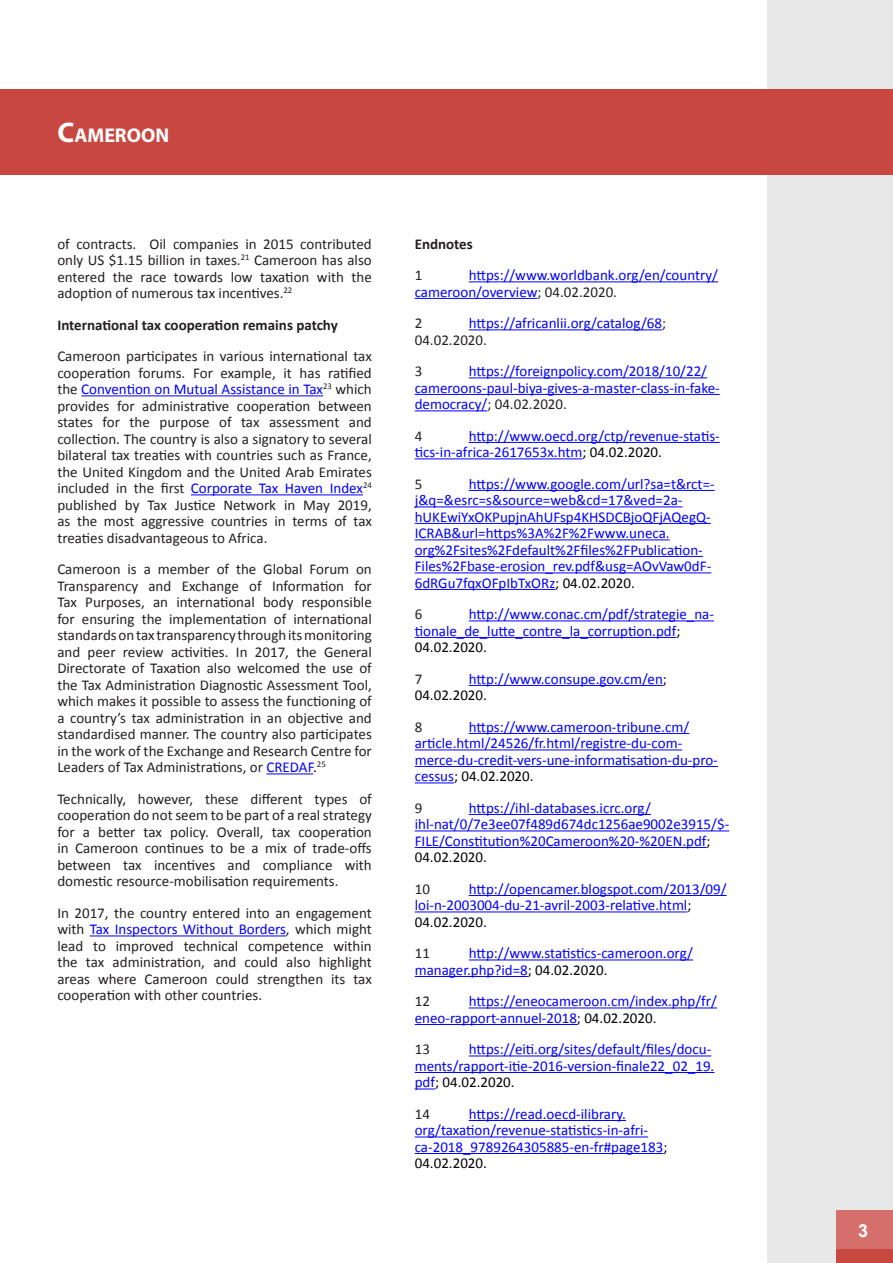
<style>
.page{position:relative;width:893px;height:1263px;background:#fff}
.page>*{position:absolute;margin:0;border:0;box-sizing:border-box;transform-origin:0 0}
.t1{font:700 19.95px "Myriad Pro";color:#fff}
.t2{font:700 18px "Arial";color:#fff}
.Endnote_text{font:15px/16.5px "Calibri";color:#231f20;text-align:justify}
.Endnote_text-2{font:15px/16.5px "Calibri";color:#00f}
.Heading{font:700 15px "Calibri";color:#231f20}
.s1{font-size:28.5px}
.s2{color:#00f}
.s3{color:#000}
.s4{color:#231f20}
</style>
<div class="page">
<div style="left:767px;top:0;width:126px;height:1263px;background:#e8e8e8"></div>
<div style="left:837px;top:1210px;width:56px;height:47px;background:#d56f6b"></div>
<div style="left:837px;top:1249px;width:56px;height:14px;background:#c94741"></div>
<div style="left:0;top:89px;width:893px;height:85px;background:#c94741"></div>
<hr style="left:81px;top:395px;width:242px;height:1px;background:#00f">
<hr style="left:191px;top:494px;width:172px;height:1px;background:#00f">
<hr style="left:266px;top:773px;width:47px;height:1px;background:#00f">
<hr style="left:90px;top:935px;width:196px;height:1px;background:#00f">
<hr style="left:469px;top:281px;width:249px;height:1px;background:#00f">
<hr style="left:415px;top:298px;width:122px;height:1px;background:#00f">
<hr style="left:469px;top:329px;width:193px;height:1px;background:#00f">
<hr style="left:469px;top:377px;width:238px;height:1px;background:#00f">
<hr style="left:415px;top:394px;width:305px;height:1px;background:#00f">
<hr style="left:415px;top:410px;width:72px;height:1px;background:#00f">
<hr style="left:469px;top:442px;width:251px;height:1px;background:#00f">
<hr style="left:415px;top:458px;width:167px;height:1px;background:#00f">
<hr style="left:469px;top:490px;width:246px;height:1px;background:#00f">
<hr style="left:415px;top:506px;width:267px;height:1px;background:#00f">
<hr style="left:415px;top:523px;width:296px;height:1px;background:#00f">
<hr style="left:415px;top:539px;width:255px;height:1px;background:#00f">
<hr style="left:415px;top:556px;width:288px;height:1px;background:#00f">
<hr style="left:415px;top:572px;width:296px;height:1px;background:#00f">
<hr style="left:415px;top:589px;width:140px;height:1px;background:#00f">
<hr style="left:469px;top:620px;width:245px;height:1px;background:#00f">
<hr style="left:415px;top:637px;width:261px;height:1px;background:#00f">
<hr style="left:469px;top:685px;width:194px;height:1px;background:#00f">
<hr style="left:469px;top:733px;width:220px;height:1px;background:#00f">
<hr style="left:415px;top:749px;width:267px;height:1px;background:#00f">
<hr style="left:415px;top:766px;width:303px;height:1px;background:#00f">
<hr style="left:415px;top:782px;width:39px;height:1px;background:#00f">
<hr style="left:469px;top:814px;width:182px;height:1px;background:#00f">
<hr style="left:415px;top:830px;width:314px;height:1px;background:#00f">
<hr style="left:415px;top:847px;width:292px;height:1px;background:#00f">
<hr style="left:469px;top:895px;width:258px;height:1px;background:#00f">
<hr style="left:415px;top:911px;width:272px;height:1px;background:#00f">
<hr style="left:469px;top:959px;width:224px;height:1px;background:#00f">
<hr style="left:415px;top:976px;width:113px;height:1px;background:#00f">
<hr style="left:469px;top:1007px;width:248px;height:1px;background:#00f">
<hr style="left:415px;top:1024px;width:162px;height:1px;background:#00f">
<hr style="left:469px;top:1055px;width:242px;height:1px;background:#00f">
<hr style="left:415px;top:1072px;width:299px;height:1px;background:#00f">
<svg style="left:415px;top:1088px;width:20px;height:1px"></svg>
<hr style="left:469px;top:1120px;width:157px;height:1px;background:#00f">
<hr style="left:415px;top:1136px;width:233px;height:1px;background:#00f">
<hr style="left:415px;top:1153px;width:248px;height:1px;background:#00f">
<h1 class="t1" style="left:57px;top:122px;width:113px"><span class="s1">C</span>AMEROON</h1>
<p class="Endnote_text" style="left:57px;top:235px;width:316px">of contracts. Oil companies in 2015 contributed only US $1.15 billion in taxes.<sup>21</sup> Cameroon has also entered the race towards low taxation with the adoption of numerous tax incentives.<sup>22</sup></p>
<p class="Heading" style="left:57px;top:314px;width:282px">International tax cooperation remains patchy</p>
<p class="Endnote_text" style="left:57px;top:348px;width:316px">Cameroon participates in various international tax cooperation forums. For example, it has ratified the <span class="s2">Convention on Mutual Assistance in Tax</span><sup>23</sup> which provides for administrative cooperation between states for the purpose of tax assessment and collection. The country is also a signatory to several bilateral tax treaties with countries such as France, the United Kingdom and the United Arab Emirates included in the first <span class="s2">Corporate Tax Haven Index</span><sup>24 </sup>published by Tax Justice Network in May 2019, as the most aggressive countries in terms of tax treaties disadvantageous to Africa.</p>
<p class="Endnote_text" style="left:57px;top:561px;width:316px">Cameroon is a member of the Global Forum on Transparency and Exchange of Information for Tax Purposes, an international body responsible for ensuring the implementation of international standards on tax transparency through its monitoring and peer review activities. In 2017, the General Directorate of Taxation also welcomed the use of the Tax Administration Diagnostic Assessment Tool, which makes it possible to assess the functioning of a country’s tax administration in an objective and standardised manner. The country also participates in the work of the Exchange and Research Centre for Leaders of Tax Administrations, or <span class="s2">CREDAF</span><span class="s3">.</span><sup>25</sup></p>
<p class="Endnote_text" style="left:57px;top:790px;width:316px">Technically, however, these different types of cooperation do not seem to be part of a real strategy for a better tax policy. Overall, tax cooperation in Cameroon continues to be a mix of trade-offs between tax incentives and compliance with domestic resource-mobilisation requirements.</p>
<p class="Endnote_text" style="left:57px;top:904px;width:316px">In 2017, the country entered into an engagement with <span class="s2">Tax Inspectors Without Borders</span>, which might lead to improved technical competence within the tax administration, and could also highlight areas where Cameroon could strengthen its tax cooperation with other countries.</p>
<p class="Heading" style="left:415px;top:233px;width:60px">Endnotes</p>
<p class="Endnote_text" style="left:415px;top:267px;width:9px">1</p>
<p class="Endnote_text-2" style="left:415px;top:267px;width:305px;text-indent:54px">https://www.worldbank.org/en/country/ cameroon/overview<span class="s4">; 04.02.2020.</span></p>
<p class="Endnote_text" style="left:415px;top:315px;width:9px">2</p>
<p class="Endnote_text-2" style="left:415px;top:315px;width:253px;text-indent:54px">https://africanlii.org/catalog/68<span class="s4">;<br>04.02.2020.</span></p>
<p class="Endnote_text" style="left:415px;top:363px;width:9px">3</p>
<p class="Endnote_text-2" style="left:415px;top:363px;width:306px;text-indent:54px">https://foreignpolicy.com/2018/10/22/ cameroons-paul-biya-gives-a-master-class-in-fake&shy;democracy/<span class="s4">; 04.02.2020.</span></p>
<p class="Endnote_text" style="left:415px;top:427px;width:9px">4</p>
<p class="Endnote_text-2" style="left:415px;top:427px;width:307px;text-indent:54px">http://www.oecd.org/ctp/revenue-statis&shy;tics-in-africa-2617653x.htm<span class="s3">; 04.02.2020.</span></p>
<p class="Endnote_text" style="left:415px;top:475px;width:9px">5</p>
<p class="Endnote_text-2" style="left:415px;top:475px;width:301px;text-indent:54px">https://www.google.com/url?sa=t&amp;rct=- j&amp;q=&amp;esrc=s&amp;source=web&amp;cd=17&amp;ved=2a&shy;hUKEwiYxOKPupjnAhUFsp4KHSDCBjoQFjAQegQ-ICRAB&amp;url=https%3A%2F%2Fwww.uneca. org%2Fsites%2Fdefault%2Ffiles%2FPublication-Files%2Fbase-erosion_rev.pdf&amp;usg=AOvVaw0dF-6dRGu7fqxOFpIbTxORz<span class="s3">; 04.02.2020.</span></p>
<p class="Endnote_text" style="left:415px;top:606px;width:9px">6</p>
<p class="Endnote_text-2" style="left:415px;top:606px;width:301px;text-indent:54px">http://www.conac.cm/pdf/strategie_na&shy;tionale_de_lutte_contre_la_corruption.pdf<span class="s3">;<br>04.02.2020.</span></p>
<p class="Endnote_text" style="left:415px;top:670px;width:9px">7</p>
<p class="Endnote_text-2" style="left:415px;top:670px;width:254px;text-indent:54px">http://www.consupe.gov.cm/en<span class="s3">;<br>04.02.2020.</span></p>
<p class="Endnote_text" style="left:415px;top:718px;width:9px">8</p>
<p class="Endnote_text-2" style="left:415px;top:718px;width:305px;text-indent:54px">https://www.cameroon-tribune.cm/ article.html/24526/fr.html/registre-du-com&shy;merce-du-credit-vers-une-informatisation-du-pro&shy;cessus<span class="s3">; 04.02.2020.</span></p>
<p class="Endnote_text" style="left:415px;top:799px;width:9px">9</p>
<p class="Endnote_text-2" style="left:415px;top:799px;width:316px;text-indent:54px">https://ihl-databases.icrc.org/ ihl-nat/0/7e3ee07f489d674dc1256ae9002e3915/$- FILE/Constitution%20Cameroon%20-%20EN.pdf<span class="s3">; 04.02.2020.</span></p>
<p class="Endnote_text" style="left:415px;top:880px;width:17px">10</p>
<p class="Endnote_text-2" style="left:415px;top:880px;width:313px;text-indent:54px">http://opencamer.blogspot.com/2013/09/ loi-n-2003004-du-21-avril-2003-relative.html<span class="s3">;<br>04.02.2020.</span></p>
<p class="Endnote_text" style="left:415px;top:945px;width:17px">11</p>
<p class="Endnote_text-2" style="left:415px;top:945px;width:280px;text-indent:54px">http://www.statistics-cameroon.org/ manager.php?id=8<span class="s3">; 04.02.2020.</span></p>
<p class="Endnote_text" style="left:415px;top:993px;width:17px">12</p>
<p class="Endnote_text-2" style="left:415px;top:993px;width:304px;text-indent:54px">https://eneocameroon.cm/index.php/fr/ eneo-rapport-annuel-2018<span class="s3">; 04.02.2020.</span></p>
<p class="Endnote_text" style="left:415px;top:1041px;width:17px">13</p>
<p class="Endnote_text-2" style="left:415px;top:1041px;width:301px;text-indent:54px">https://eiti.org/sites/default/files/docu&shy;ments/rapport-itie-2016-version-finale22_02_19. pdf<span class="s3">; 04.02.2020.</span></p>
<p class="Endnote_text" style="left:415px;top:1105px;width:17px">14</p>
<p class="Endnote_text-2" style="left:415px;top:1105px;width:254px;text-indent:54px">https://read.oecd-ilibrary. org/taxation/revenue-statistics-in-afri&shy;ca-2018_9789264305885-en-fr#page183<span class="s3">; 04.02.2020.</span></p>
<p class="t2" style="left:858px;top:1218px;width:12px">3</p>
</div>
